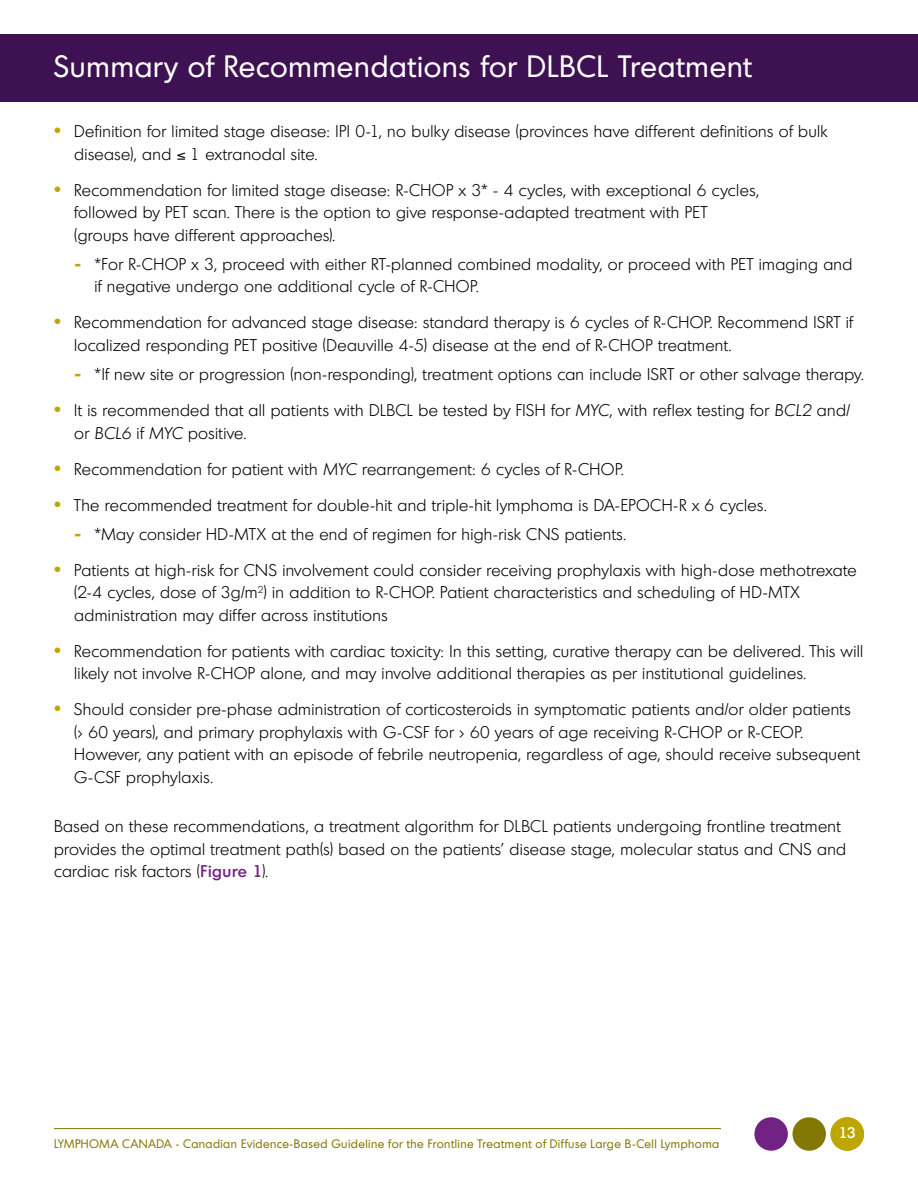
<style>
.page{position:relative;width:918px;height:1188px;background:#fff}
.page>*{position:absolute;margin:0;border:0;box-sizing:border-box;transform-origin:0 0}
.t1{font:30px "Montreal Serial";letter-spacing:.03em;color:#fff}
.t2{font:300 16.5px/22.5px "Montreal Serial";letter-spacing:.025em;color:#000}
.t3{font:500 15px "Montreal Serial";color:#fff}
.t4{font:12px "Montreal Serial";letter-spacing:.035em;color:#827905}
.s1{font-family:"Arial";font-weight:700;font-size:19.5px;color:#bda600}
.s2{font-style:italic}
.s3{font-weight:500;color:#722282}
</style>
<div class="page">
<div style="left:754px;top:1117px;width:34px;height:34px;background:#722282;border-radius:50%"></div>
<div style="left:792px;top:1117px;width:34px;height:34px;background:#827905;border-radius:50%"></div>
<div style="left:831px;top:1117px;width:33px;height:34px;background:#bda600;border-radius:50%"></div>
<hr style="left:54px;top:1128px;width:667px;height:1px;background:#827905">
<div style="left:0;top:34px;width:918px;height:68px;background:#3d1152"></div>
<h1 class="t1" style="left:54px;top:47px;width:699px">Summary of Recommendations for DLBCL Treatment</h1>
<p class="t2" style="left:74px;top:120px;width:755px;text-indent:-20px"><span class="s1">•</span> Definition for limited stage disease: IPI 0-1, no bulky disease (provinces have different definitions of bulk disease), and ≤ 1 extranodal site.</p>
<p class="t2" style="left:74px;top:178px;width:686px;text-indent:-20px"><span class="s1">•</span> Recommendation for limited stage disease: R-CHOP x 3* - 4 cycles, with exceptional 6 cycles, followed by PET scan. There is the option to give response-adapted treatment with PET (groups have different approaches).</p>
<p class="t2" style="left:94px;top:253px;width:759px;text-indent:-20px"><span class="s1">-</span> *For R-CHOP x 3, proceed with either RT-planned combined modality, or proceed with PET imaging and if negative undergo one additional cycle of R-CHOP.</p>
<p class="t2" style="left:74px;top:311px;width:780px;text-indent:-20px"><span class="s1">•</span> Recommendation for advanced stage disease: standard therapy is 6 cycles of R-CHOP. Recommend ISRT if localized responding PET positive (Deauville 4-5) disease at the end of R-CHOP treatment.</p>
<p class="t2" style="left:74px;top:363px;width:791px"><span class="s1">-</span> *If new site or progression (non-responding), treatment options can include ISRT or other salvage therapy.</p>
<p class="t2" style="left:74px;top:399px;width:778px;text-indent:-20px"><span class="s1">•</span> It is recommended that all patients with DLBCL be tested by FISH for <span class="s2">MYC</span>, with reflex testing for <span class="s2">BCL2</span> and/ or <span class="s2">BCL6</span> if <span class="s2">MYC</span> positive.</p>
<p class="t2" style="left:54px;top:457px;width:571px"><span class="s1">•</span> Recommendation for patient with <span class="s2">MYC</span> rearrangement: 6 cycles of R-CHOP.</p>
<p class="t2" style="left:54px;top:493px;width:714px"><span class="s1">•</span> The recommended treatment for double-hit and triple-hit lymphoma is DA-EPOCH-R x 6 cycles.</p>
<p class="t2" style="left:74px;top:523px;width:553px"><span class="s1">-</span> *May consider HD-MTX at the end of regimen for high-risk CNS patients.</p>
<p class="t2" style="left:74px;top:559px;width:784px;text-indent:-20px"><span class="s1">•</span> Patients at high-risk for CNS involvement could consider receiving prophylaxis with high-dose methotrexate (2-4 cycles, dose of 3g/m<sup>2</sup>) in addition to R-CHOP. Patient characteristics and scheduling of HD-MTX administration may differ across institutions</p>
<p class="t2" style="left:74px;top:640px;width:791px;text-indent:-20px"><span class="s1">•</span> Recommendation for patients with cardiac toxicity: In this setting, curative therapy can be delivered. This will likely not involve R-CHOP alone, and may involve additional therapies as per institutional guidelines.</p>
<p class="t2" style="left:74px;top:698px;width:787px;text-indent:-20px"><span class="s1">•</span> Should consider pre-phase administration of corticosteroids in symptomatic patients and/or older patients (&gt; 60 years), and primary prophylaxis with G-CSF for &gt; 60 years of age receiving R-CHOP or R-CEOP.<br>However, any patient with an episode of febrile neutropenia, regardless of age, should receive subsequent G-CSF prophylaxis.</p>
<p class="t2" style="left:54px;top:815px;width:794px">Based on these recommendations, a treatment algorithm for DLBCL patients undergoing frontline treatment provides the optimal treatment path(s) based on the patients’ disease stage, molecular status and CNS and cardiac risk factors (<span class="s3">Figure 1</span>).</p>
<p class="t4" style="left:54px;top:1136px;width:667px">LYMPHOMA CANADA - Canadian Evidence-Based Guideline for the Frontline Treatment of Diffuse Large B-Cell Lymphoma</p>
<p class="t3" style="left:839px;top:1123px;width:18px">13</p>
</div>
